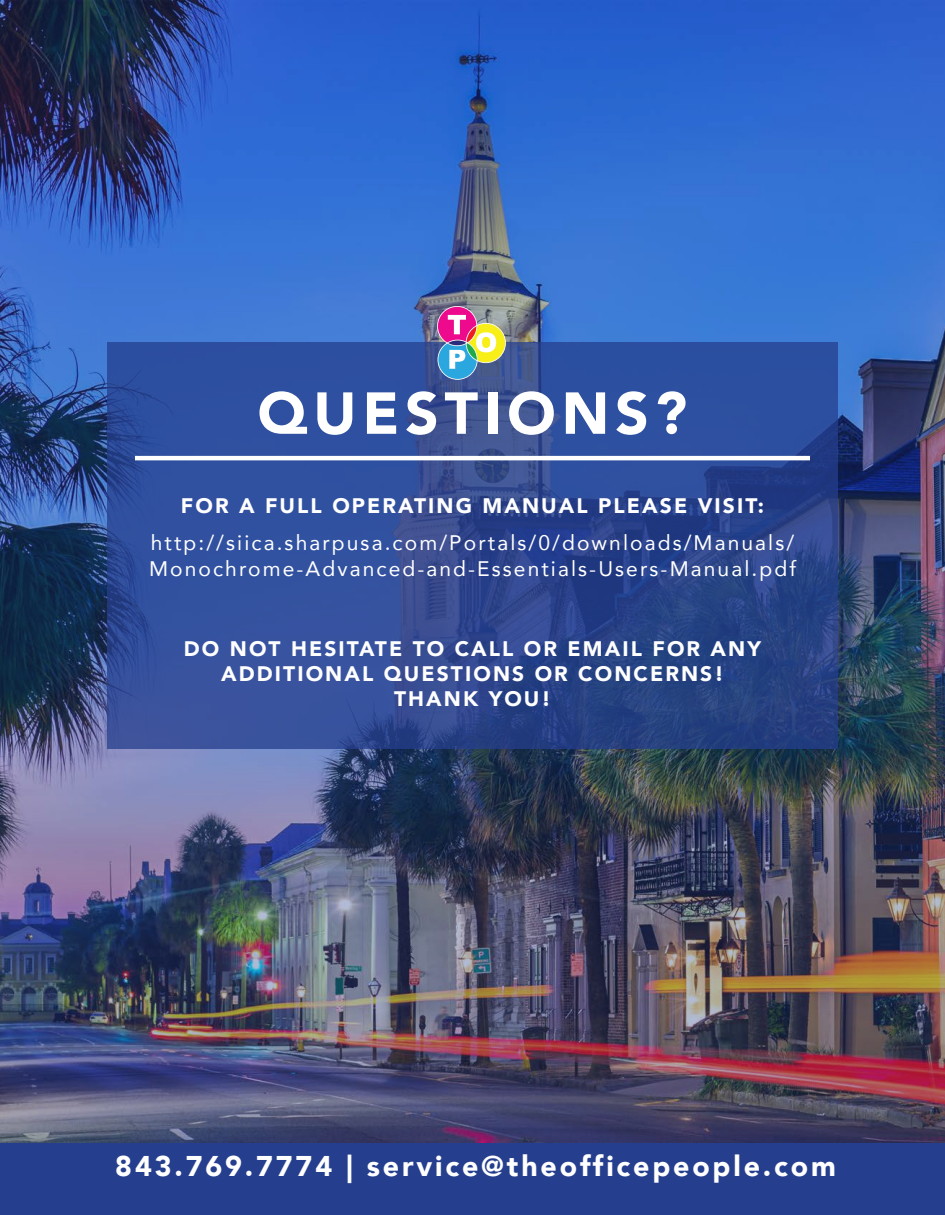
<style>
.page{position:relative;width:945px;height:1215px;background:#fff}
.page>*{position:absolute;margin:0;border:0;box-sizing:border-box;transform-origin:0 0}
.t1{font:900 58.5px "Avenir";letter-spacing:.1em;color:#fff}
.t2{font:900 28.5px "Avenir";letter-spacing:.1em;color:#fff}
.t3{font:900 21px "Avenir";letter-spacing:.1em;color:#fff}
.t4{font:21px/25.2px "Avenir";letter-spacing:.1em;color:#fff}
</style>
<div class="page">
<img style="left:0;top:0;width:945px;height:1143px">
<svg style="left:107px;top:343px;width:731px;height:406px;background:#2e4a94"></svg>
<div style="left:0;top:1143px;width:945px;height:72px;background:#253f8e"></div>
<img style="left:437px;top:306px;width:69px;height:74px">
<hr style="left:135px;top:456px;width:675px;height:4px;background:#fff">
<p class="t1" style="left:258px;top:363px;width:431px">QUESTIONS?</p>
<p class="t3" style="left:181px;top:488px;width:585px">FOR A FULL OPERATING MANUAL PLEASE VISIT:</p>
<p class="t4" style="left:149px;top:530px;width:648px">http://siica.sharpusa.com/Portals/0/downloads/Manuals/<br>Monochrome-Advanced-and-Essentials-Users-Manual.pdf</p>
<p class="t3" style="left:184px;top:630px;width:579px">DO NOT HESITATE TO CALL OR EMAIL FOR ANY</p>
<p class="t3" style="left:221px;top:655px;width:504px">ADDITIONAL QUESTIONS OR CONCERNS!</p>
<p class="t3" style="left:394px;top:681px;width:158px">THANK YOU!</p>
<p class="t2" style="left:115px;top:1142px;width:722px">843.769.7774 | service@theofficepeople.com</p>
</div>
